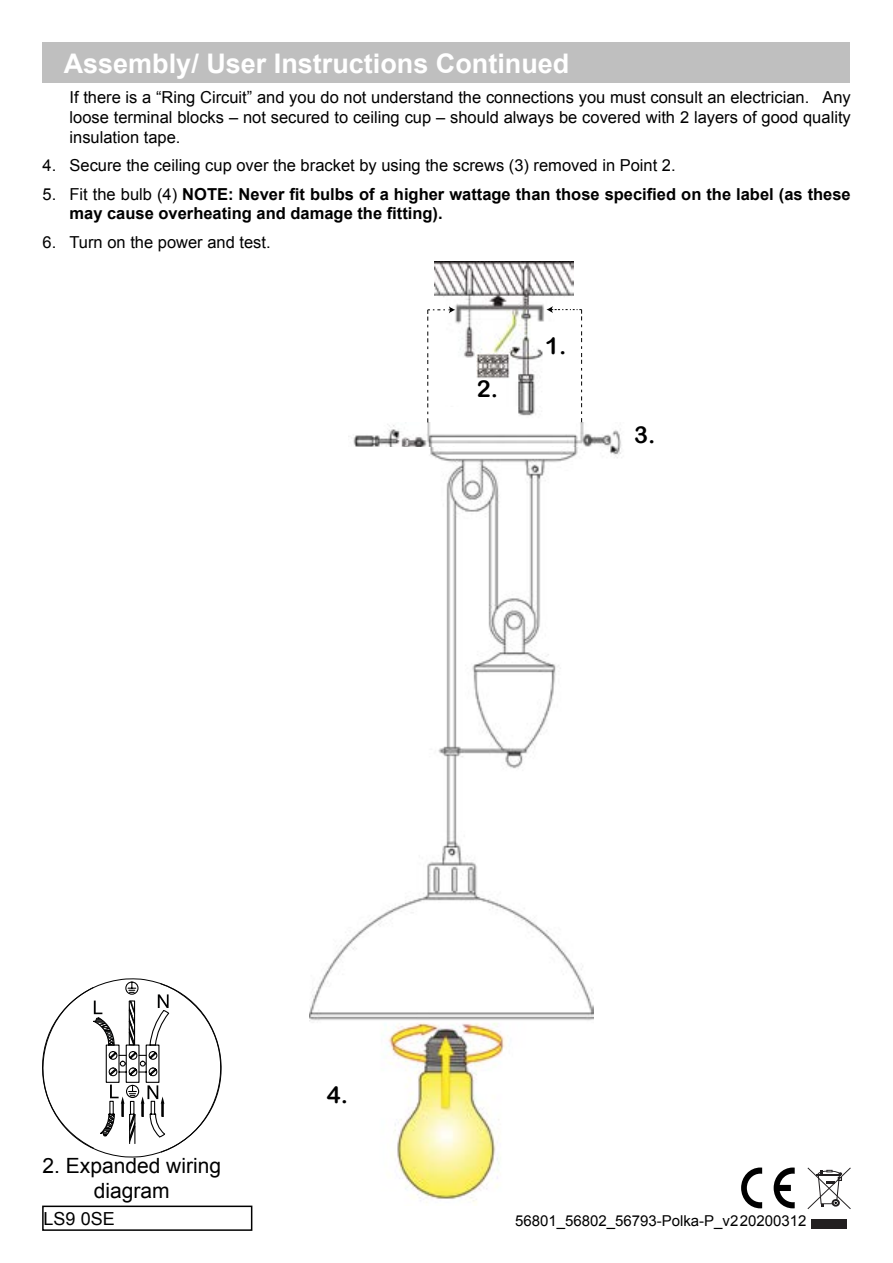
<style>
.page{position:relative;width:893px;height:1263px;background:#fff}
.page>*{position:absolute;margin:0;border:0;box-sizing:border-box;transform-origin:0 0}
.t1{font:700 27px "Arial";color:#fff}
.t2{font:23.4px "Arial Rounded MT Bold";color:#000}
.t3{font:21px/25.2px "Arial";color:#000;text-align:center}
.t4{font:18px "Arial";color:#000}
.t5{font:16.5px/19.8px "Arial";color:#000;text-align:justify}
.t6{font:700 16.5px/19.8px "Arial";color:#000}
.t7{font:15px "Arial";color:#000}
.s1{font-weight:400}
</style>
<div class="page">
<svg style="left:741px;top:1167px;width:21px;height:41px"></svg>
<svg style="left:774px;top:1167px;width:21px;height:41px"></svg>
<svg style="left:807px;top:1167px;width:44px;height:42px"></svg>
<div style="left:811px;top:1219px;width:36px;height:9px;background:#221f20"></div>
<div style="left:42px;top:1205px;width:210px;height:26px;border:2px solid #000"></div>
<div style="left:43px;top:43px;width:807px;height:40px;background:#bfbfbf"></div>
<svg style="left:42px;top:978px;width:180px;height:180px"></svg>
<img style="left:435px;top:262px;width:138px;height:154px">
<div style="left:434px;top:407px;width:27px;height:17px;background:#fff"></div>
<img style="left:348px;top:422px;width:274px;height:36px">
<svg style="left:546px;top:306px;width:36px;height:116px"></svg>
<svg style="left:427px;top:306px;width:28px;height:116px"></svg>
<img style="left:477px;top:353px;width:32px;height:25px">
<img style="left:309px;top:447px;width:284px;height:756px">
<h1 class="t1" style="left:64px;top:45px;width:507px">Assembly/ User Instructions Continued</h1>
<p class="t5" style="left:70px;top:88px;width:783px">If there is a “Ring Circuit” and you do not understand the connections you must consult an electrician. Any loose terminal blocks – not secured to ceiling cup – should always be covered with 2 layers of good quality insulation tape.</p>
<p class="t5" style="left:43px;top:156px;width:635px">4. Secure the ceiling cup over the bracket by using the screws (3) removed in Point 2.</p>
<p class="t6" style="left:70px;top:184px;width:783px;text-indent:-27px"><span class="s1">5. Fit the bulb (4)</span> NOTE: Never fit bulbs of a higher wattage than those specified on the label (as these may cause overheating and damage the fitting).</p>
<p class="t5" style="left:43px;top:232px;width:230px">6. Turn on the power and test.</p>
<h2 class="t2" style="left:477px;top:374px;width:23px">2.</h2>
<h2 class="t2" style="left:545px;top:332px;width:23px">1.</h2>
<h2 class="t2" style="left:634px;top:421px;width:23px">3.</h2>
<p class="t3" style="left:43px;top:1153px;width:180px">2. Expanded wiring diagram</p>
<p class="t4" style="left:44px;top:1207px;width:73px">LS9 0SE</p>
<h2 class="t2" style="left:327px;top:1081px;width:23px">4.</h2>
<p class="t7" style="left:515px;top:1211px;width:293px">56801_56802_56793-Polka-P_v2 20200312</p>
</div>
